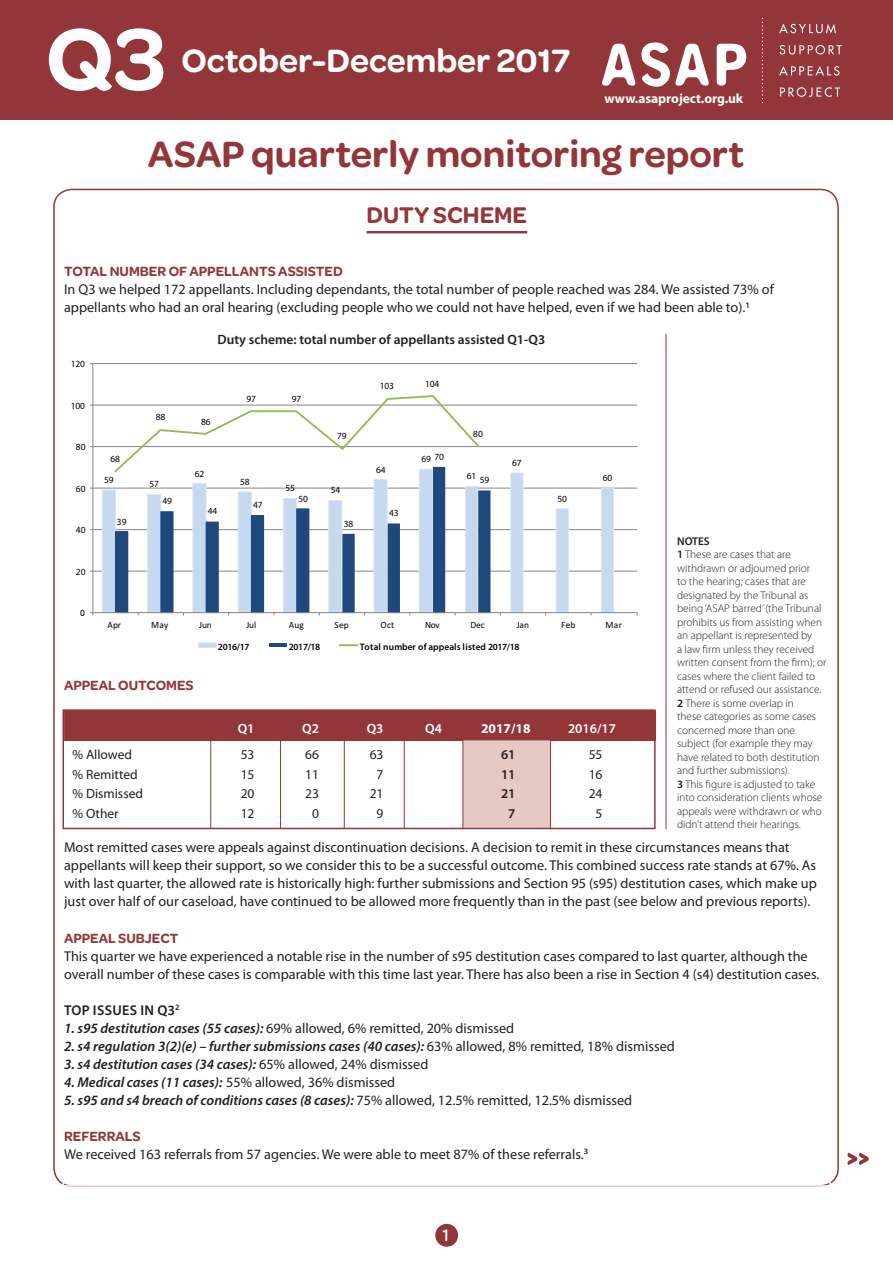
<style>
.page{position:relative;width:893px;height:1263px;background:#fff}
.page>*{position:absolute;margin:0;border:0;box-sizing:border-box;transform-origin:0 0}
.t1{font:600 93px "Omnes";color:#fff}
.t2{font:600 39px "Omnes";color:#923639}
.t3{font:600 34.5px "Omnes";color:#fff}
.t4{font:600 24.3px "Omnes";color:#923639}
.t5{font:500 18px "Omnes";color:#fff}
.t6{font:14.25px/18px "Myriad Pro";color:#231f20}
.t7{font:italic 600 14.25px "Myriad Pro";color:#231f20}
.t8{font:600 14.25px "Omnes";color:#923639}
.t9{font:600 14.25px "Myriad Pro";letter-spacing:.02em;color:#231f20}
.t10{font:13.5px "Myriad Pro";color:#231f20}
.t11{font:600 13.5px "Myriad Pro";color:#231f20}
.t12{font:700 13.5px "Myriad Pro";letter-spacing:-.005em;color:#fff}
.t13{font:600 13.5px "Myriad Pro";color:#fff}
.t14{font:300 11.25px/13.5px "Myriad Pro";color:#231f20}
.t15{font:9.45px "Myriad Pro";letter-spacing:-.015em;color:#000}
.t16{font:600 9.45px "Myriad Pro";letter-spacing:-.015em;color:#000}
.t17{font:9.45px "Calibri";color:#000}
.s1{font-weight:600}
.s2{font-weight:600;font-style:italic}
.s3{font-weight:400;font-style:normal}
</style>
<div class="page">
<div style="left:435px;top:1224px;width:23px;height:23px;background:#923639;border-radius:50%"></div>
<svg style="left:847px;top:1152px;width:22px;height:13px"></svg>
<hr style="left:367px;top:231px;width:160px;height:2px;background:#923639">
<div style="left:0;top:0;width:893px;height:119px;background:#923639"></div>
<img style="left:602px;top:17px;width:240px;height:87px">
<hr style="left:210px;top:709px;width:1px;height:119px;background:#923639">
<hr style="left:666px;top:334px;width:1px;height:495px;background:#923639">
<div style="left:63px;top:710px;width:593px;height:30px;background:#923639"></div>
<div style="left:463px;top:740px;width:87px;height:88px;background:#e5cac4"></div>
<hr style="left:280px;top:710px;width:1px;height:119px;background:#923639">
<hr style="left:344px;top:710px;width:1px;height:119px;background:#923639">
<hr style="left:404px;top:710px;width:1px;height:119px;background:#923639">
<hr style="left:463px;top:710px;width:1px;height:119px;background:#923639">
<hr style="left:550px;top:710px;width:1px;height:119px;background:#923639">
<svg style="left:90px;top:363px;width:548px;height:285px"></svg>
<div style="left:63px;top:709px;width:593px;height:120px;border:2px solid #923639"></div>
<p class="t1" style="left:46px;top:6px;width:122px">Q3</p>
<p class="t3" style="left:182px;top:41px;width:390px">October-December 2017</p>
<p class="t12" style="left:605px;top:90px;width:140px">www.asaproject.org.uk</p>
<p class="t2" style="left:148px;top:131px;width:598px">ASAP quarterly monitoring report</p>
<p class="t4" style="left:367px;top:201px;width:162px">DUTY SCHEME</p>
<p class="t8" style="left:64px;top:264px;width:280px">TOTAL NUMBER OF APPELLANTS ASSISTED</p>
<p class="t6" style="left:64px;top:280px;width:711px">In Q3 we helped 172 appellants. Including dependants, the total number of people reached was 284. We assisted 73% of appellants who had an oral hearing (excluding people who we could not have helped, even if we had been able to).<sup>1</sup></p>
<p class="t15" style="left:71px;top:358px;width:16px">120</p>
<p class="t15" style="left:71px;top:400px;width:16px">100</p>
<p class="t15" style="left:76px;top:441px;width:11px">80</p>
<p class="t15" style="left:76px;top:483px;width:11px">60</p>
<p class="t15" style="left:76px;top:524px;width:11px">40</p>
<p class="t15" style="left:76px;top:566px;width:11px">20</p>
<p class="t15" style="left:80px;top:607px;width:6px">0</p>
<p class="t11" style="left:217px;top:331px;width:329px">Duty scheme: total number of appellants assisted Q1-Q3</p>
<p class="t15" style="left:380px;top:380px;width:16px">103</p>
<p class="t15" style="left:425px;top:378px;width:16px">104</p>
<p class="t15" style="left:247px;top:393px;width:11px">97</p>
<p class="t15" style="left:292px;top:393px;width:11px">97</p>
<p class="t15" style="left:156px;top:411px;width:11px">88</p>
<p class="t15" style="left:201px;top:416px;width:11px">86</p>
<p class="t15" style="left:337px;top:430px;width:11px">79</p>
<p class="t15" style="left:473px;top:428px;width:11px">80</p>
<p class="t15" style="left:110px;top:453px;width:11px">68</p>
<p class="t15" style="left:104px;top:474px;width:11px">59</p>
<p class="t15" style="left:117px;top:516px;width:11px">39</p>
<p class="t15" style="left:149px;top:478px;width:11px">57</p>
<p class="t15" style="left:162px;top:495px;width:11px">49</p>
<p class="t15" style="left:195px;top:468px;width:11px">62</p>
<p class="t15" style="left:208px;top:505px;width:11px">44</p>
<p class="t15" style="left:240px;top:476px;width:11px">58</p>
<p class="t15" style="left:253px;top:499px;width:11px">47</p>
<p class="t15" style="left:285px;top:482px;width:11px">55</p>
<p class="t15" style="left:331px;top:484px;width:11px">54</p>
<p class="t15" style="left:298px;top:493px;width:11px">50</p>
<p class="t15" style="left:344px;top:518px;width:11px">38</p>
<p class="t15" style="left:376px;top:464px;width:11px">64</p>
<p class="t15" style="left:389px;top:507px;width:11px">43</p>
<p class="t15" style="left:434px;top:451px;width:11px">70</p>
<p class="t15" style="left:421px;top:453px;width:11px">69</p>
<p class="t15" style="left:467px;top:470px;width:11px">61</p>
<p class="t15" style="left:480px;top:474px;width:11px">59</p>
<p class="t15" style="left:512px;top:457px;width:11px">67</p>
<p class="t15" style="left:557px;top:493px;width:11px">50</p>
<p class="t15" style="left:603px;top:472px;width:11px">60</p>
<p class="t17" style="left:107px;top:618px;width:15px">Apr</p>
<p class="t17" style="left:151px;top:618px;width:19px">May</p>
<p class="t17" style="left:199px;top:618px;width:14px">Jun</p>
<p class="t17" style="left:246px;top:618px;width:11px">Jul</p>
<p class="t17" style="left:289px;top:618px;width:16px">Aug</p>
<p class="t17" style="left:334px;top:618px;width:16px">Sep</p>
<p class="t17" style="left:381px;top:618px;width:15px">Oct</p>
<p class="t17" style="left:425px;top:618px;width:16px">Nov</p>
<p class="t17" style="left:470px;top:618px;width:16px">Dec</p>
<p class="t17" style="left:517px;top:618px;width:14px">Jan</p>
<p class="t17" style="left:561px;top:618px;width:16px">Feb</p>
<p class="t17" style="left:605px;top:618px;width:18px">Mar</p>
<p class="t16" style="left:218px;top:641px;width:33px">2016/17</p>
<p class="t16" style="left:289px;top:641px;width:33px">2017/18</p>
<p class="t16" style="left:360px;top:641px;width:161px">Total number of appeals listed 2017/18</p>
<p class="t8" style="left:64px;top:678px;width:131px">APPEAL OUTCOMES</p>
<p class="t13" style="left:238px;top:720px;width:18px">Q1</p>
<p class="t13" style="left:302px;top:720px;width:18px">Q2</p>
<p class="t13" style="left:367px;top:720px;width:18px">Q3</p>
<p class="t13" style="left:425px;top:720px;width:18px">Q4</p>
<p class="t12" style="left:481px;top:720px;width:51px">2017/18</p>
<p class="t13" style="left:568px;top:720px;width:49px">2016/17</p>
<p class="t10" style="left:73px;top:746px;width:61px">% Allowed</p>
<p class="t10" style="left:241px;top:746px;width:15px">53</p>
<p class="t10" style="left:305px;top:746px;width:15px">66</p>
<p class="t10" style="left:370px;top:746px;width:15px">63</p>
<p class="t11" style="left:501px;top:746px;width:16px">61</p>
<p class="t10" style="left:589px;top:746px;width:15px">55</p>
<p class="t10" style="left:73px;top:766px;width:67px">% Remitted</p>
<p class="t10" style="left:241px;top:766px;width:15px">15</p>
<p class="t10" style="left:305px;top:766px;width:15px">11</p>
<p class="t10" style="left:377px;top:766px;width:8px">7</p>
<p class="t11" style="left:501px;top:765px;width:16px">11</p>
<p class="t10" style="left:589px;top:766px;width:15px">16</p>
<p class="t10" style="left:73px;top:785px;width:72px">% Dismissed</p>
<p class="t10" style="left:241px;top:785px;width:15px">20</p>
<p class="t10" style="left:305px;top:785px;width:15px">23</p>
<p class="t10" style="left:370px;top:785px;width:15px">21</p>
<p class="t11" style="left:501px;top:785px;width:16px">21</p>
<p class="t10" style="left:589px;top:785px;width:15px">24</p>
<p class="t10" style="left:73px;top:805px;width:48px">% Other</p>
<p class="t10" style="left:241px;top:805px;width:15px">12</p>
<p class="t10" style="left:312px;top:805px;width:8px">0</p>
<p class="t10" style="left:377px;top:805px;width:8px">9</p>
<p class="t11" style="left:508px;top:805px;width:9px">7</p>
<p class="t10" style="left:596px;top:805px;width:8px">5</p>
<p class="t14" style="left:677px;top:534px;width:151px"><span class="s1">NOTES<br>1</span> These are cases that are withdrawn or adjourned prior<br>to the hearing; cases that are designated by the Tribunal as being ‘ASAP barred’ (the Tribunal prohibits us from assisting when an appellant is represented by<br>a law firm unless they received written consent from the firm); or cases where the client failed to attend or refused our assistance.</p>
<p class="t14" style="left:677px;top:696px;width:144px"><span class="s1">2</span> There is some overlap in these categories as some cases concerned more than one subject (for example they may have related to both destitution and further submissions).</p>
<p class="t14" style="left:677px;top:777px;width:147px"><span class="s1">3</span> This figure is adjusted to take into consideration clients whose appeals were withdrawn or who didn’t attend their hearings.</p>
<p class="t6" style="left:64px;top:838px;width:754px">Most remitted cases were appeals against discontinuation decisions. A decision to remit in these circumstances means that appellants will keep their support, so we consider this to be a successful outcome. This combined success rate stands at 67%. As with last quarter, the allowed rate is historically high: further submissions and Section 95 (s95) destitution cases, which make up just over half of our caseload, have continued to be allowed more frequently than in the past (see below and previous reports).</p>
<p class="t8" style="left:64px;top:930px;width:116px">APPEAL SUBJECT</p>
<p class="t6" style="left:64px;top:946px;width:757px">This quarter we have experienced a notable rise in the number of s95 destitution cases compared to last quarter, although the overall number of these cases is comparable with this time last year. There has also been a rise in Section 4 (s4) destitution cases.</p>
<p class="t9" style="left:64px;top:1001px;width:117px">TOP ISSUES IN Q3<sup>2</sup></p>
<p class="t6" style="left:64px;top:1018px;width:452px"><span class="s2">1. s95 destitution cases (55 cases):</span> 69% allowed, 6% remitted, 20% dismissed</p>
<p class="t7" style="left:64px;top:1037px;width:612px">2. s4 regulation 3(2)(e) – further submissions cases (40 cases): <span class="s3">63% allowed, 8% remitted, 18% dismissed</span></p>
<p class="t7" style="left:64px;top:1055px;width:366px">3. s4 destitution cases (34 cases): <span class="s3">65% allowed, 24% dismissed</span></p>
<p class="t7" style="left:64px;top:1073px;width:333px">4. Medical cases (11 cases): <span class="s3">55% allowed, 36% dismissed</span></p>
<p class="t7" style="left:64px;top:1091px;width:570px">5. s95 and s4 breach of conditions cases (8 cases): <span class="s3">75% allowed, 12.5% remitted, 12.5% dismissed</span></p>
<p class="t8" style="left:64px;top:1128px;width:78px">REFERRALS</p>
<p class="t6" style="left:64px;top:1144px;width:526px">We received 163 referrals from 57 agencies. We were able to meet 87% of these referrals.<sup>3</sup></p>
<p class="t5" style="left:442px;top:1224px;width:8px">1</p>
</div>
